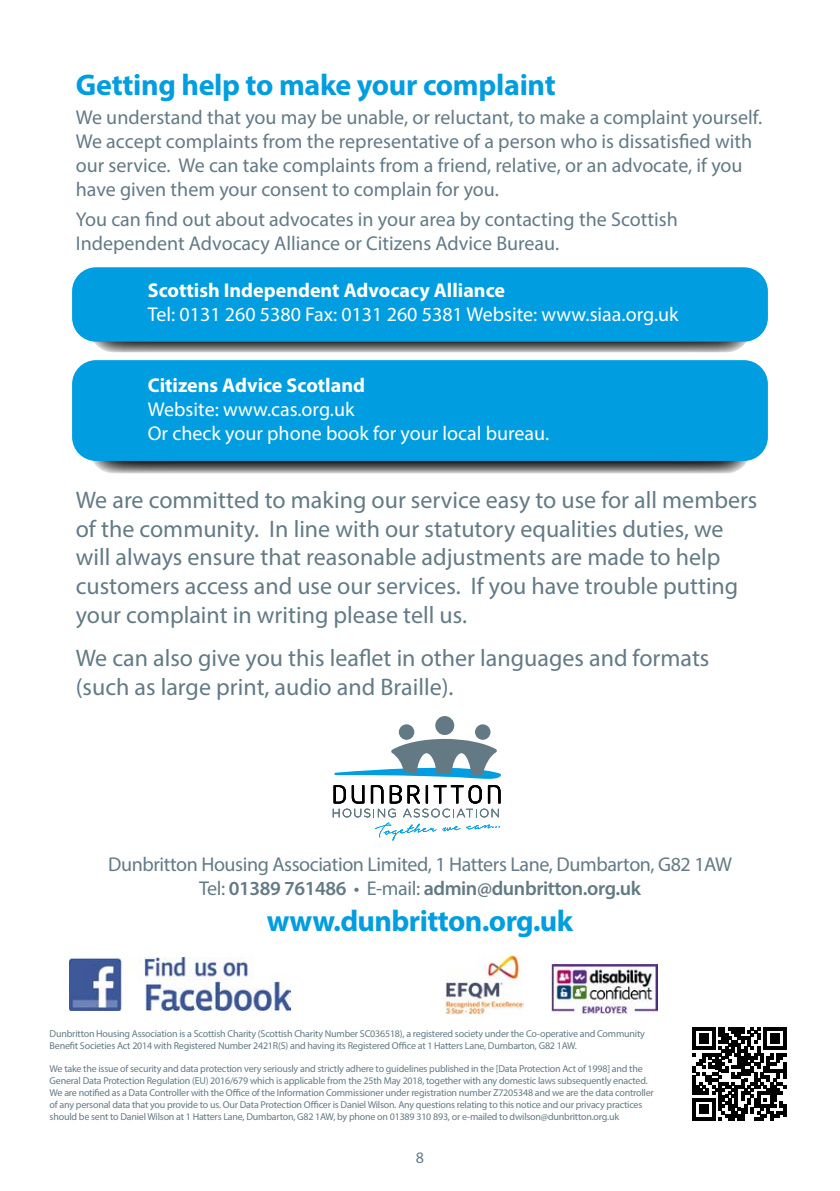
<style>
.page{position:relative;width:840px;height:1191px;background:#fff}
.page>*{position:absolute;margin:0;border:0;box-sizing:border-box;transform-origin:0 0}
.t1{font:700 30px "Myriad Pro";letter-spacing:-.01em;color:#009ee0}
.t2{font:24px/28.8px "Myriad Pro";color:#637a85}
.t3{font:20px/24px "Myriad Pro";color:#637a85}
.t4{font:20px/24px "Myriad Pro";color:#fff}
.t5{font:20px/24px "Myriad Pro";letter-spacing:-.02em;color:#637a85;text-align:center}
.t6{font:700 20px "Myriad Pro";color:#fff}
.t7{font:16px "Myriad Pro";color:#637a85}
.t8{font:10px/12px "Myriad Pro";letter-spacing:-.02em;color:#637a85}
.s1{font-weight:600}
</style>
<div class="page">
<svg style="left:89px;top:278px;width:661px;height:74px;background:#787878"></svg>
<svg style="left:89px;top:373px;width:661px;height:100px;background:#6a6a6a"></svg>
<div style="left:72px;top:267px;width:695px;height:75px;background:#009ee0;border-radius:24px"></div>
<div style="left:72px;top:360px;width:695px;height:101px;background:#009ee0;border-radius:24px"></div>
<div style="left:435px;top:716px;width:19px;height:19px;background:#637a85;border-radius:50%"></div>
<div style="left:398px;top:724px;width:16px;height:16px;background:#637a85;border-radius:50%"></div>
<div style="left:474px;top:724px;width:16px;height:16px;background:#637a85;border-radius:50%"></div>
<svg style="left:332px;top:739px;width:169px;height:101px"></svg>
<img style="left:69px;top:957px;width:221px;height:53px">
<img style="left:551px;top:964px;width:106px;height:49px">
<img style="left:445px;top:955px;width:78px;height:59px">
<svg style="left:692px;top:1027px;width:93px;height:93px"></svg>
<h1 class="t1" style="left:76px;top:65px;width:481px">Getting help to make your complaint</h1>
<p class="t3" style="left:76px;top:105px;width:687px">We understand that you may be unable, or reluctant, to make a complaint yourself.<br>We accept complaints from the representative of a person who is dissatisfied with our service. We can take complaints from a friend, relative, or an advocate, if you have given them your consent to complain for you.</p>
<h3 class="t3" style="left:76px;top:207px;width:603px">You can find out about advocates in your area by contacting the Scottish<br>Independent Advocacy Alliance or Citizens Advice Bureau.</h3>
<h3 class="t6" style="left:148px;top:277px;width:358px">Scottish Independent Advocacy Alliance</h3>
<h3 class="t4" style="left:148px;top:301px;width:532px">Tel: 0131 260 5380 Fax: 0131 260 5381 Website: www.siaa.org.uk</h3>
<h3 class="t6" style="left:148px;top:372px;width:218px">Citizens Advice Scotland</h3>
<h3 class="t4" style="left:148px;top:397px;width:402px">Website: www.cas.org.uk<br>Or check your phone book for your local bureau.</h3>
<p class="t2" style="left:76px;top:485px;width:682px">We are committed to making our service easy to use for all members of the community. In line with our statutory equalities duties, we will always ensure that reasonable adjustments are made to help customers access and use our services. If you have trouble putting your complaint in writing please tell us.</p>
<h2 class="t2" style="left:76px;top:643px;width:635px">We can also give you this leaflet in other languages and formats (such as large print, audio and Braille).</h2>
<h3 class="t5" style="left:108px;top:851px;width:625px">Dunbritton Housing Association Limited, 1 Hatters Lane, Dumbarton, G82 1AW<br>Tel: <span class="s1">01389 761486</span> • E-mail: <span class="s1">admin@dunbritton.org.uk</span></h3>
<h1 class="t1" style="left:267px;top:901px;width:307px">www.dunbritton.org.uk</h1>
<p class="t8" style="left:50px;top:1027px;width:596px">Dunbritton Housing Association is a Scottish Charity (Scottish Charity Number SC036518), a registered society under the Co-operative and Community<br>Benefit Societies Act 2014 with Registered Number 2421R(S) and having its Registered Office at 1 Hatters Lane, Dumbarton, G82 1AW.</p>
<p class="t8" style="left:50px;top:1062px;width:605px">We take the issue of security and data protection very seriously and strictly adhere to guidelines published in the [Data Protection Act of 1998] and the General Data Protection Regulation (EU) 2016/679 which is applicable from the 25th May 2018, together with any domestic laws subsequently enacted.<br>We are notified as a Data Controller with the Office of the Information Commissioner under registration number Z7205348 and we are the data controller of any personal data that you provide to us. Our Data Protection Officer is Daniel Wilson. Any questions relating to this notice and our privacy practices should be sent to Daniel Wilson at 1 Hatters Lane, Dumbarton, G82 1AW, by phone on 01389 310 893, or e-mailed to dwilson@dunbritton.org.uk</p>
<h3 class="t7" style="left:416px;top:1148px;width:10px">8</h3>
</div>
